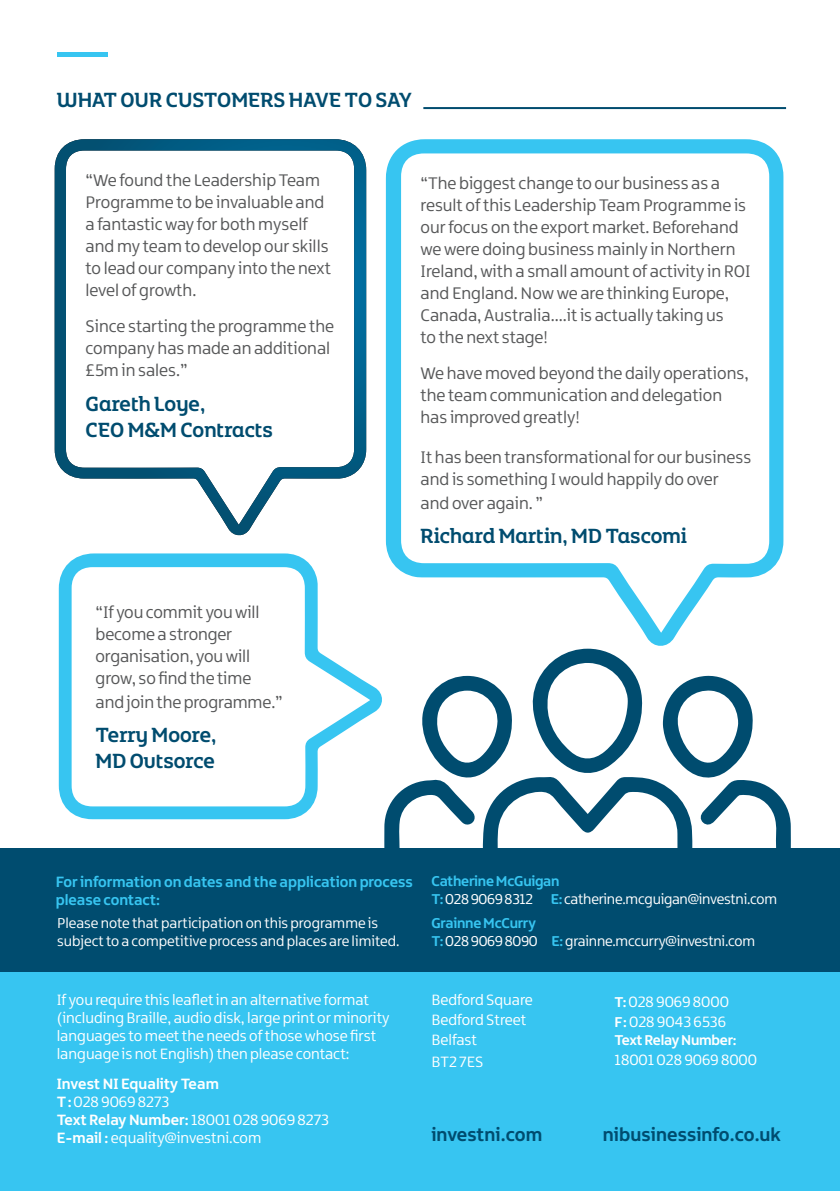
<style>
.page{position:relative;width:840px;height:1191px;background:#fff}
.page>*{position:absolute;margin:0;border:0;box-sizing:border-box;transform-origin:0 0}
.t1{font:22px/26px "Northern Ireland Headline";color:#004c6f}
.t2{font:700 20px "Northern Ireland";letter-spacing:.005em;color:#004c6f}
.t3{font:18px/22px "Northern Ireland";color:#575859}
.t4{font:16px/18px "Northern Ireland";color:#fff}
.t5{font:700 16px/18px "Northern Ireland";color:#37c5f1}
.t6{font:15.2px/18px "Northern Ireland";letter-spacing:-.015em;color:#fff}
.t7{font:700 15.2px "Northern Ireland";letter-spacing:-.015em;color:#fff}
.s1{font-weight:700}
.s2{font-weight:700;color:#37c5f1}
.s3{font-weight:700;font-size:15.2px}
</style>
<div class="page">
<div style="left:0;top:848px;width:839px;height:343px;background:#004c6f"></div>
<div style="left:0;top:972px;width:839px;height:219px;background:#37c5f1"></div>
<svg style="left:384px;top:648px;width:406px;height:200px"></svg>
<svg style="left:59px;top:553px;width:323px;height:266px"></svg>
<svg style="left:385px;top:139px;width:398px;height:507px"></svg>
<svg style="left:55px;top:139px;width:311px;height:397px"></svg>
<hr style="left:423px;top:107px;width:362px;height:2px;background:#004c6f">
<div style="left:57px;top:52px;width:50px;height:5px;background:#37c5f1"></div>
<p class="t1" style="left:57px;top:86px;width:356px">WHAT OUR CUSTOMERS HAVE TO SAY</p>
<p class="t3" style="left:85px;top:170px;width:247px">“We found the Leadership Team<br>Programme to be invaluable and a fantastic way for both myself and my team to develop our skills to lead our company into the next level of growth.</p>
<p class="t3" style="left:85px;top:316px;width:250px">Since starting the programme the company has made an additional £5m in sales.”</p>
<p class="t1" style="left:85px;top:390px;width:189px">Gareth Loye,<br>CEO M&amp;M Contracts</p>
<p class="t3" style="left:96px;top:601px;width:165px">“If you commit you will become a stronger organisation, you will grow, so find the time</p>
<p class="t3" style="left:96px;top:691px;width:189px">and join the programme.”</p>
<p class="t1" style="left:96px;top:721px;width:122px">Terry Moore,<br>MD Outsorce</p>
<p class="t3" style="left:420px;top:172px;width:331px">“The biggest change to our business as a result of this Leadership Team Programme is our focus on the export market. Beforehand we were doing business mainly in Northern Ireland, with a small amount of activity in ROI and England. Now we are thinking Europe, Canada, Australia....it is actually taking us<br>to the next stage!</p>
<p class="t3" style="left:420px;top:362px;width:329px">We have moved beyond the daily operations, the team communication and delegation has improved greatly!</p>
<p class="t3" style="left:420px;top:446px;width:332px">It has been transformational for our business and is something I would happily do over</p>
<p class="t3" style="left:420px;top:492px;width:124px">and over again. ”</p>
<p class="t1" style="left:420px;top:522px;width:268px">Richard Martin, MD Tascomi</p>
<p class="t5" style="left:56px;top:872px;width:358px">For information on dates and the application process please contact:</p>
<p class="t6" style="left:57px;top:914px;width:343px">Please note that participation on this programme is subject to a competitive process and places are limited.</p>
<p class="t4" style="left:57px;top:991px;width:334px">If you require this leaflet in an alternative format (including Braille, audio disk, large print or minority languages to meet the needs of those whose first language is not English) then please contact:</p>
<p class="t4" style="left:57px;top:1074px;width:273px"><span class="s1">Invest NI Equality Team<br>T :</span> 028 9069 8273<br><span class="s1">Text Relay Number:</span> 18001 028 9069 8273<br><span class="s1">E-mail :</span> equality@investni.com</p>
<p class="t6" style="left:431px;top:872px;width:347px"><span class="s2">Catherine McGuigan<br>T:</span> 028 9069 8312 <span class="s2">E:</span> catherine.mcguigan@investni.com</p>
<p class="t6" style="left:431px;top:914px;width:325px"><span class="s2">Grainne McCurry<br>T:</span>028 9069 8090 <span class="s2">E:</span> grainne.mccurry@investni.com</p>
<p class="t4" style="left:431px;top:990px;width:103px;line-height:20px">Bedford Square<br>Bedford Street<br>Belfast</p>
<p class="t4" style="left:431px;top:1053px;width:53px">BT2 7ES</p>
<p class="t4" style="left:614px;top:991px;width:116px;line-height:20px"><span class="s3">T:</span> 028 9069 8000<br><span class="s3">F:</span> 028 9043 6536</p>
<p class="t7" style="left:614px;top:1030px;width:123px">Text Relay Number:</p>
<p class="t4" style="left:614px;top:1050px;width:144px">18001 028 9069 8000</p>
<p class="t2" style="left:431px;top:1122px;width:112px">investni.com</p>
<p class="t2" style="left:602px;top:1122px;width:179px">nibusinessinfo.co.uk</p>
</div>
